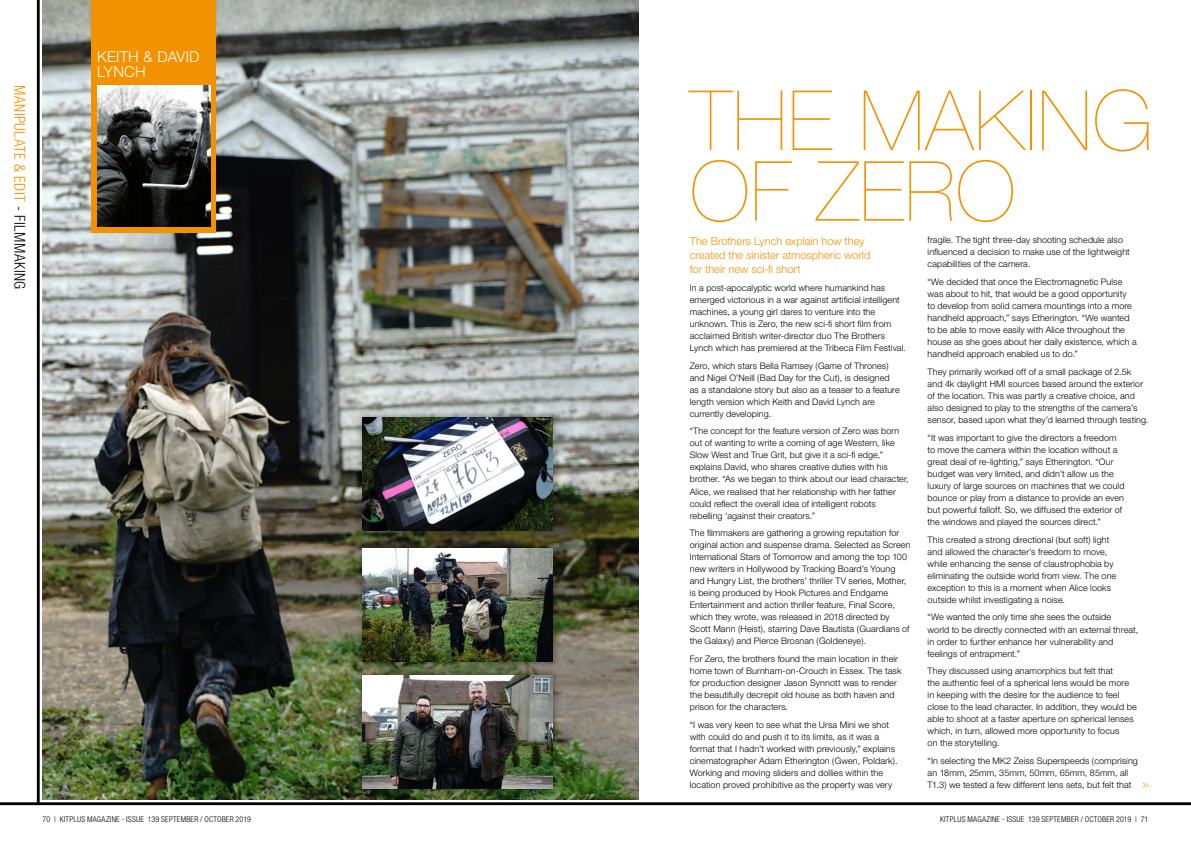
<style>
.page{position:relative;width:1191px;height:842px;background:#fff}
.page>*{position:absolute;margin:0;border:0;box-sizing:border-box;transform-origin:0 0}
.t1{font:200 83.2px/70.7px "Helvetica Neue CE";letter-spacing:.015em;color:#f39200}
.t2{font:300 condensed 15px "Helvetica Neue";letter-spacing:.03em;color:#f39200}
.t3{font:300 15px/15px "Helvetica Neue CE";letter-spacing:.015em;color:#fff}
.t4{font:300 11px/14px "Helvetica Neue CE";color:#f39200}
.t5{font:300 9px/12px "Helvetica Neue CE";letter-spacing:.01em;color:#000}
.t6{font:300 condensed 8px "Helvetica Neue";letter-spacing:.03em;color:#000}
.s1{color:#000}
</style>
<div class="page">
<img style="left:43px;top:0;width:595px;height:799px">
<div style="left:91px;top:0;width:125px;height:232px;background:#f39200"></div>
<img style="left:97px;top:85px;width:113px;height:142px">
<hr style="left:37px;top:0;width:3px;height:804px;background:#000">
<hr style="left:0;top:802px;width:1191px;height:3px;background:#000">
<svg style="left:1142px;top:782px;width:6px;height:6px"></svg>
<div style="left:354px;top:667px;width:208px;height:130px;background:#000;opacity:.4"></div>
<img style="left:363px;top:675px;width:190px;height:113px">
<div style="left:354px;top:540px;width:208px;height:130px;background:#000;opacity:.4"></div>
<img style="left:363px;top:549px;width:190px;height:112px">
<div style="left:354px;top:409px;width:208px;height:130px;background:#000;opacity:.4"></div>
<img style="left:363px;top:417px;width:190px;height:113px">
<h2 class="t2" style="left:28px;top:85px;width:206px;rotate:90deg">MANIPULATE &amp; EDIT <span class="s1">- FILMMAKING</span></h2>
<h2 class="t3" style="left:97px;top:49px;width:104px">KEITH &amp; DAVID<br>LYNCH</h2>
<h1 class="t1" style="left:690px;top:85px;width:464px">THE MAKING<br>OF ZERO</h1>
<p class="t4" style="left:690px;top:234px;width:182px">The Brothers Lynch explain how they created the sinister atmospheric world for their new sci-fi short</p>
<p class="t5" style="left:690px;top:281px;width:217px">In a post-apocalyptic world where humankind has emerged victorious in a war against artificial intelligent machines, a young girl dares to venture into the unknown. This is Zero, the new sci-fi short film from acclaimed British writer-director duo The Brothers Lynch which has premiered at the Tribeca Film Festival.</p>
<p class="t5" style="left:690px;top:359px;width:211px">Zero, which stars Bella Ramsey (Game of Thrones) and Nigel O’Neill (Bad Day for the Cut), is designed as a standalone story but also as a teaser to a feature length version which Keith and David Lynch are currently developing.</p>
<p class="t5" style="left:690px;top:425px;width:220px">“The concept for the feature version of Zero was born out of wanting to write a coming of age Western, like Slow West and True Grit, but give it a sci-fi edge,” explains David, who shares creative duties with his brother. “As we began to think about our lead character, Alice, we realised that her relationship with her father could reflect the overall idea of intelligent robots rebelling ‘against their creators.”</p>
<p class="t5" style="left:690px;top:527px;width:222px">The filmmakers are gathering a growing reputation for original action and suspense drama. Selected as Screen International Stars of Tomorrow and among the top 100 new writers in Hollywood by Tracking Board’s Young and Hungry List, the brothers’ thriller TV series, Mother, is being produced by Hook Pictures and Endgame Entertainment and action thriller feature, Final Score, which they wrote, was released in 2018 directed by Scott Mann (Heist), starring Dave Bautista (Guardians of the Galaxy) and Pierce Brosnan (Goldeneye).</p>
<p class="t5" style="left:690px;top:653px;width:213px">For Zero, the brothers found the main location in their home town of Burnham-on-Crouch in Essex. The task for production designer Jason Synnott was to render the beautifully decrepit old house as both haven and prison for the characters.</p>
<p class="t5" style="left:690px;top:719px;width:209px">“I was very keen to see what the Ursa Mini we shot with could do and push it to its limits, as it was a format that I hadn’t worked with previously,” explains cinematographer Adam Etherington (Gwen, Poldark).<br>Working and moving sliders and dollies within the location proved prohibitive as the property was very</p>
<p class="t5" style="left:927px;top:234px;width:204px">fragile. The tight three-day shooting schedule also influenced a decision to make use of the lightweight capabilities of the camera.</p>
<p class="t5" style="left:927px;top:276px;width:211px">“We decided that once the Electromagnetic Pulse was about to hit, that would be a good opportunity<br>to develop from solid camera mountings into a more handheld approach,” says Etherington. “We wanted to be able to move easily with Alice throughout the house as she goes about her daily existence, which a handheld approach enabled us to do.”</p>
<p class="t5" style="left:927px;top:366px;width:222px">They primarily worked off of a small package of 2.5k and 4k daylight HMI sources based around the exterior of the location. This was partly a creative choice, and also designed to play to the strengths of the camera’s sensor, based upon what they’d learned through testing.</p>
<p class="t5" style="left:927px;top:432px;width:198px">“It was important to give the directors a freedom to move the camera within the location without a great deal of re-lighting,” says Etherington. “Our budget was very limited, and didn’t allow us the luxury of large sources on machines that we could bounce or play from a distance to provide an even but powerful falloff. So, we diffused the exterior of the windows and played the sources direct.”</p>
<p class="t5" style="left:927px;top:533px;width:190px">This created a strong directional (but soft) light and allowed the character’s freedom to move, while enhancing the sense of claustrophobia by eliminating the outside world from view. The one exception to this is a moment when Alice looks outside whilst investigating a noise.</p>
<p class="t5" style="left:927px;top:611px;width:212px">“We wanted the only time she sees the outside<br>world to be directly connected with an external threat, in order to further enhance her vulnerability and feelings of entrapment.”</p>
<p class="t5" style="left:927px;top:665px;width:210px">They discussed using anamorphics but felt that<br>the authentic feel of a spherical lens would be more in keeping with the desire for the audience to feel close to the lead character. In addition, they would be able to shoot at a faster aperture on spherical lenses which, in turn, allowed more opportunity to focus<br>on the storytelling.</p>
<p class="t5" style="left:927px;top:755px;width:212px">“In selecting the MK2 Zeiss Superspeeds (comprising an 18mm, 25mm, 35mm, 50mm, 65mm, 85mm, all<br>T1.3) we tested a few different lens sets, but felt that</p>
<p class="t6" style="left:43px;top:815px;width:210px">70 | KITPLUS MAGAZINE - ISSUE 139 SEPTEMBER / OCTOBER 2019</p>
<p class="t6" style="left:940px;top:815px;width:210px">KITPLUS MAGAZINE - ISSUE 139 SEPTEMBER / OCTOBER 2019 | 71</p>
</div>
